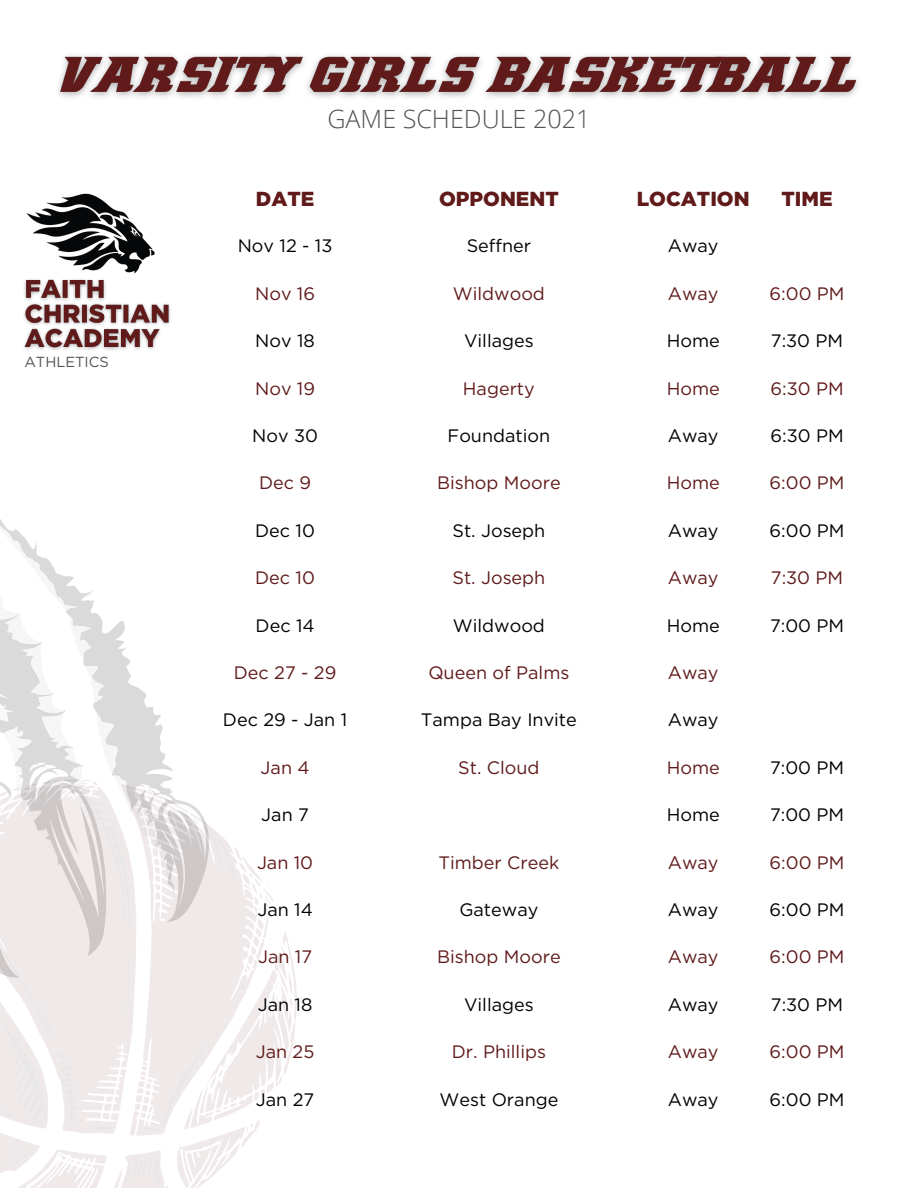
<style>
.page{position:relative;width:918px;height:1188px;background:#fff}
.page>*{position:absolute;margin:0;border:0;box-sizing:border-box;transform-origin:0 0}
.t1{font:300 25.2px "Open Sans";color:#545454}
.t2{font:900 20.25px "Gotham";color:#601a1a}
.t3{font:18px "Gotham";color:#000}
.t4{font:18px "Gotham";color:#601a1a}
.t5{font:14.55px "Gotham";color:#545454}
</style>
<div class="page">
<img style="left:26px;top:193px;width:129px;height:76px">
<img style="left:23px;top:269px;width:148px;height:81px">
<svg style="left:0;top:861px;width:297px;height:327px"></svg>
<svg style="left:1px;top:1144px;width:34px;height:24px"></svg>
<svg style="left:125px;top:1154px;width:36px;height:34px"></svg>
<svg style="left:0;top:519px;width:246px;height:613px"></svg>
<img style="left:58px;top:54px;width:800px;height:44px">
<p class="t5" style="left:24px;top:354px;width:86px">ATHLETICS</p>
<p class="t1" style="left:327px;top:101px;width:264px">GAME SCHEDULE 2021</p>
<p class="t2" style="left:256px;top:187px;width:60px">DATE</p>
<p class="t2" style="left:439px;top:187px;width:121px">OPPONENT</p>
<p class="t2" style="left:637px;top:187px;width:115px">LOCATION</p>
<p class="t2" style="left:782px;top:187px;width:53px">TIME</p>
<p class="t3" style="left:238px;top:236px;width:96px">Nov 12 - 13</p>
<p class="t3" style="left:467px;top:236px;width:66px">Seffner</p>
<p class="t3" style="left:668px;top:236px;width:52px">Away</p>
<p class="t4" style="left:255px;top:283px;width:61px">Nov 16</p>
<p class="t4" style="left:453px;top:283px;width:94px">Wildwood</p>
<p class="t4" style="left:668px;top:283px;width:52px">Away</p>
<p class="t4" style="left:770px;top:283px;width:77px">6:00 PM</p>
<p class="t3" style="left:255px;top:331px;width:61px">Nov 18</p>
<p class="t3" style="left:464px;top:331px;width:71px">Villages</p>
<p class="t3" style="left:667px;top:331px;width:55px">Home</p>
<p class="t3" style="left:771px;top:331px;width:74px">7:30 PM</p>
<p class="t4" style="left:255px;top:378px;width:61px">Nov 19</p>
<p class="t4" style="left:463px;top:378px;width:73px">Hagerty</p>
<p class="t4" style="left:667px;top:378px;width:55px">Home</p>
<p class="t4" style="left:771px;top:378px;width:75px">6:30 PM</p>
<p class="t3" style="left:252px;top:426px;width:67px">Nov 30</p>
<p class="t3" style="left:448px;top:426px;width:104px">Foundation</p>
<p class="t3" style="left:668px;top:426px;width:52px">Away</p>
<p class="t3" style="left:771px;top:426px;width:75px">6:30 PM</p>
<p class="t4" style="left:259px;top:473px;width:54px">Dec 9</p>
<p class="t4" style="left:437px;top:473px;width:125px">Bishop Moore</p>
<p class="t4" style="left:667px;top:473px;width:55px">Home</p>
<p class="t4" style="left:770px;top:473px;width:77px">6:00 PM</p>
<p class="t3" style="left:255px;top:520px;width:61px">Dec 10</p>
<p class="t3" style="left:452px;top:520px;width:94px">St. Joseph</p>
<p class="t3" style="left:668px;top:520px;width:52px">Away</p>
<p class="t3" style="left:770px;top:520px;width:77px">6:00 PM</p>
<p class="t4" style="left:255px;top:568px;width:61px">Dec 10</p>
<p class="t4" style="left:452px;top:568px;width:94px">St. Joseph</p>
<p class="t4" style="left:668px;top:568px;width:52px">Away</p>
<p class="t4" style="left:771px;top:568px;width:74px">7:30 PM</p>
<p class="t3" style="left:256px;top:615px;width:60px">Dec 14</p>
<p class="t3" style="left:453px;top:615px;width:94px">Wildwood</p>
<p class="t3" style="left:667px;top:615px;width:55px">Home</p>
<p class="t3" style="left:770px;top:615px;width:76px">7:00 PM</p>
<p class="t4" style="left:234px;top:663px;width:104px">Dec 27 - 29</p>
<p class="t4" style="left:428px;top:663px;width:143px">Queen of Palms</p>
<p class="t4" style="left:668px;top:663px;width:52px">Away</p>
<p class="t3" style="left:223px;top:710px;width:126px">Dec 29 - Jan 1</p>
<p class="t3" style="left:421px;top:710px;width:157px">Tampa Bay Invite</p>
<p class="t3" style="left:668px;top:710px;width:52px">Away</p>
<p class="t4" style="left:261px;top:757px;width:50px">Jan 4</p>
<p class="t4" style="left:458px;top:757px;width:83px">St. Cloud</p>
<p class="t4" style="left:667px;top:757px;width:55px">Home</p>
<p class="t3" style="left:770px;top:757px;width:76px">7:00 PM</p>
<p class="t3" style="left:261px;top:805px;width:49px">Jan 7</p>
<p class="t3" style="left:667px;top:805px;width:55px">Home</p>
<p class="t3" style="left:770px;top:805px;width:76px">7:00 PM</p>
<p class="t4" style="left:257px;top:852px;width:58px">Jan 10</p>
<p class="t4" style="left:438px;top:852px;width:122px">Timber Creek</p>
<p class="t4" style="left:668px;top:852px;width:52px">Away</p>
<p class="t4" style="left:770px;top:852px;width:77px">6:00 PM</p>
<p class="t3" style="left:257px;top:900px;width:57px">Jan 14</p>
<p class="t3" style="left:459px;top:900px;width:81px">Gateway</p>
<p class="t3" style="left:668px;top:900px;width:52px">Away</p>
<p class="t3" style="left:770px;top:900px;width:77px">6:00 PM</p>
<p class="t4" style="left:258px;top:947px;width:56px">Jan 17</p>
<p class="t4" style="left:437px;top:947px;width:125px">Bishop Moore</p>
<p class="t4" style="left:668px;top:947px;width:52px">Away</p>
<p class="t4" style="left:770px;top:947px;width:77px">6:00 PM</p>
<p class="t3" style="left:258px;top:995px;width:56px">Jan 18</p>
<p class="t3" style="left:464px;top:995px;width:71px">Villages</p>
<p class="t3" style="left:668px;top:995px;width:52px">Away</p>
<p class="t3" style="left:771px;top:995px;width:74px">7:30 PM</p>
<p class="t4" style="left:256px;top:1042px;width:60px">Jan 25</p>
<p class="t4" style="left:452px;top:1042px;width:96px">Dr. Phillips</p>
<p class="t4" style="left:668px;top:1042px;width:52px">Away</p>
<p class="t4" style="left:770px;top:1042px;width:77px">6:00 PM</p>
<p class="t3" style="left:256px;top:1089px;width:60px">Jan 27</p>
<p class="t3" style="left:439px;top:1089px;width:120px">West Orange</p>
<p class="t3" style="left:668px;top:1089px;width:52px">Away</p>
<p class="t3" style="left:770px;top:1089px;width:77px">6:00 PM</p>
</div>
